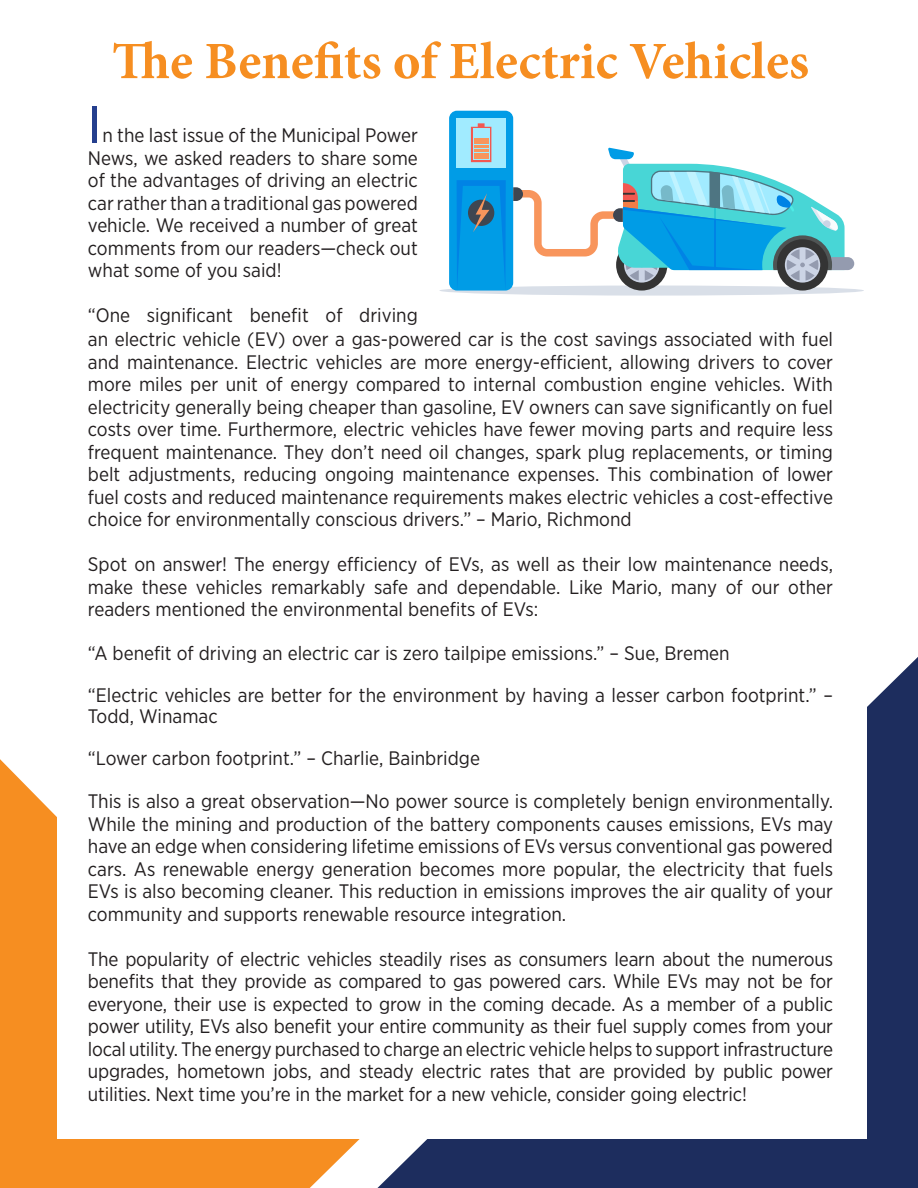
<style>
.page{position:relative;width:918px;height:1188px;background:#fff}
.page>*{position:absolute;margin:0;border:0;box-sizing:border-box;transform-origin:0 0}
.t1{font:54px "Myriad Pro";color:#253f8e}
.t2{font:700 52.5px "Minion Pro";color:#f68e21}
.t3{font:19.5px/22.5px "Gotham Narrow";color:#231f20;text-align:justify}
</style>
<div class="page">
<svg style="left:0;top:759px;width:360px;height:429px;background:#f69834"></svg>
<svg style="left:377px;top:657px;width:541px;height:531px;background:#3c4a74"></svg>
<div style="left:57px;top:668px;width:810px;height:471px;background:#fff"></div>
<div style="left:0;top:1163px;width:284px;height:25px;background:#f68e21"></div>
<div style="left:439px;top:286px;width:425px;height:10px;background:#d9dfe8;border-radius:50%"></div>
<div style="left:449px;top:111px;width:64px;height:180px;background:#009ce6;border-radius:8px"></div>
<div style="left:457px;top:118px;width:49px;height:49px;background:#a1ebff"></div>
<svg style="left:471px;top:123px;width:20px;height:39px"></svg>
<svg style="left:457px;top:180px;width:49px;height:111px"></svg>
<svg style="left:513px;top:148px;width:341px;height:143px"></svg>
<p class="t2" style="left:112px;top:24px;width:699px">The Benefits of Electric Vehicles</p>
<p class="t1" style="left:88px;top:91px;width:14px">I</p>
<p class="t3" style="left:88px;top:124px;width:331px;text-indent:15px">n the last issue of the Municipal Power News, we asked readers to share some of the advantages of driving an electric car rather than a traditional gas powered vehicle. We received a number of great comments from our readers—check out what some of you said!</p>
<p class="t3" style="left:88px;top:304px;width:747px;text-align:left">“One significant benefit of driving<br>an electric vehicle (EV) over a gas-powered car is the cost savings associated with fuel and maintenance. Electric vehicles are more energy-efficient, allowing drivers to cover more miles per unit of energy compared to internal combustion engine vehicles. With electricity generally being cheaper than gasoline, EV owners can save significantly on fuel costs over time. Furthermore, electric vehicles have fewer moving parts and require less frequent maintenance. They don’t need oil changes, spark plug replacements, or timing belt adjustments, reducing ongoing maintenance expenses. This combination of lower fuel costs and reduced maintenance requirements makes electric vehicles a cost-effective choice for environmentally conscious drivers.” – Mario, Richmond</p>
<p class="t3" style="left:88px;top:553px;width:747px">Spot on answer! The energy efficiency of EVs, as well as their low maintenance needs, make these vehicles remarkably safe and dependable. Like Mario, many of our other readers mentioned the environmental benefits of EVs:</p>
<p class="t3" style="left:88px;top:641px;width:643px">“A benefit of driving an electric car is zero tailpipe emissions.” – Sue, Bremen</p>
<p class="t3" style="left:88px;top:684px;width:747px;line-height:21px">“Electric vehicles are better for the environment by having a lesser carbon footprint.” –<br>Todd, Winamac</p>
<p class="t3" style="left:88px;top:746px;width:394px">“Lower carbon footprint.” – Charlie, Bainbridge</p>
<p class="t3" style="left:88px;top:790px;width:747px">This is also a great observation—No power source is completely benign environmentally.<br>While the mining and production of the battery components causes emissions, EVs may have an edge when considering lifetime emissions of EVs versus conventional gas powered cars. As renewable energy generation becomes more popular, the electricity that fuels EVs is also becoming cleaner. This reduction in emissions improves the air quality of your community and supports renewable resource integration.</p>
<p class="t3" style="left:88px;top:947px;width:747px">The popularity of electric vehicles steadily rises as consumers learn about the numerous benefits that they provide as compared to gas powered cars. While EVs may not be for everyone, their use is expected to grow in the coming decade. As a member of a public power utility, EVs also benefit your entire community as their fuel supply comes from your local utility. The energy purchased to charge an electric vehicle helps to support infrastructure upgrades, hometown jobs, and steady electric rates that are provided by public power utilities. Next time you’re in the market for a new vehicle, consider going electric!</p>
</div>
